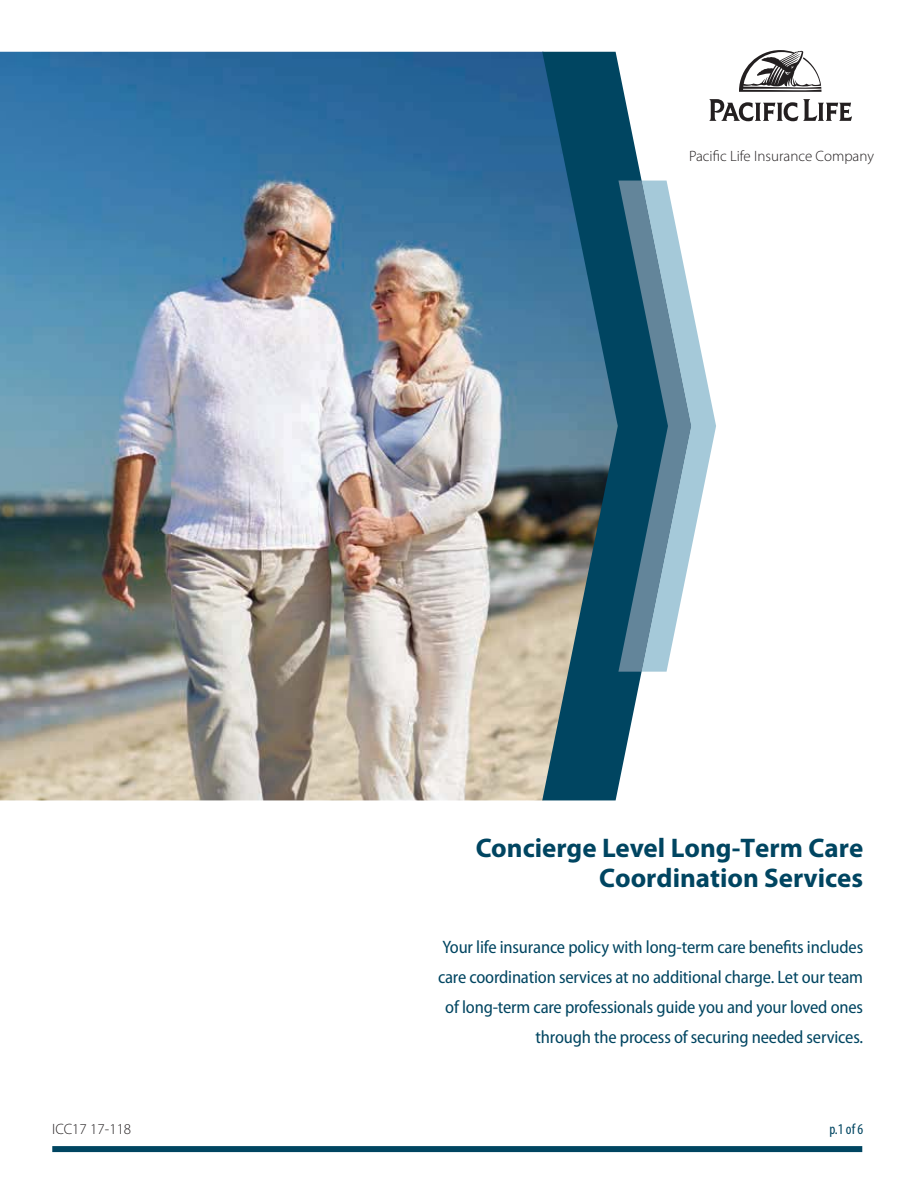
<style>
.page{position:relative;width:918px;height:1188px;background:#fff}
.page>*{position:absolute;margin:0;border:0;box-sizing:border-box;transform-origin:0 0}
.t1{font:700 27px/30px "Myriad Pro";color:#004561;text-align:right}
.t2{font:semi-condensed 18px/30px "Myriad Pro";letter-spacing:-.01em;color:#004561;text-align:right}
.t3{font:300 15px "Myriad Pro";color:#231f20}
.t4{font:condensed 15px "Myriad Pro";color:#004561}
</style>
<div class="page">
<div style="left:52px;top:1146px;width:810px;height:6px;background:#004561"></div>
<img style="left:0;top:52px;width:542px;height:748px">
<svg style="left:709px;top:99px;width:143px;height:22px"></svg>
<svg style="left:739px;top:50px;width:82px;height:42px"></svg>
<svg style="left:542px;top:52px;width:125px;height:748px;background:#4b7688"></svg>
<svg style="left:618px;top:181px;width:98px;height:491px"></svg>
<p class="t3" style="left:689px;top:150px;width:186px">Pacific Life Insurance Company</p>
<h1 class="t1" style="left:476px;top:835px;width:389px">Concierge Level Long-Term Care<br>Coordination Services</h1>
<p class="t2" style="left:438px;top:933px;width:427px">Your life insurance policy with long-term care benefits includes care coordination services at no additional charge. Let our team of long-term care professionals guide you and your loved ones through the process of securing needed services.</p>
<p class="t3" style="left:52px;top:1123px;width:81px">ICC17 17-118</p>
<p class="t4" style="left:829px;top:1120px;width:35px">p.1 of 6</p>
</div>
